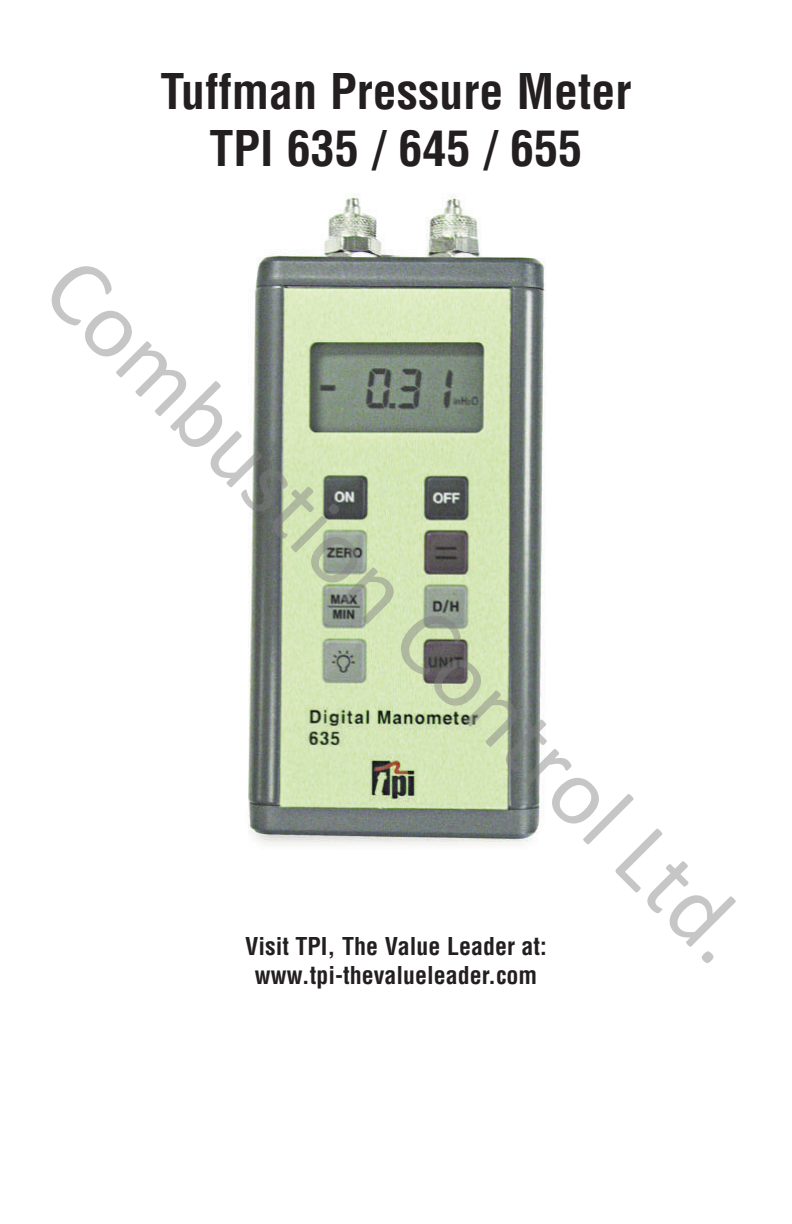
<style>
.page{position:relative;width:792px;height:1224px;background:#fff}
.page>*{position:absolute;margin:0;border:0;box-sizing:border-box;transform-origin:0 0}
.t1{font:96px "Calibri";color:rgb(128 128 128/.45)}
.t2{font:700 condensed 48px/57.6px "Helvetica";color:#231f20;text-align:center}
.t3{font:700 condensed 24px/28.8px "Helvetica";color:#231f20;text-align:center}
</style>
<div class="page">
<img style="left:248px;top:193px;width:298px;height:652px">
<h2 class="t2" style="left:161px;top:67px;width:472px">Tuffman Pressure Meter<br>TPI 635 / 645 / 655</h2>
<h1 class="t1" style="left:108px;top:226px;width:955px;rotate:45deg">Combustion Control Ltd.</h1>
<p class="t3" style="left:245px;top:934px;width:303px">Visit TPI, The Value Leader at: www.tpi-thevalueleader.com</p>
</div>
